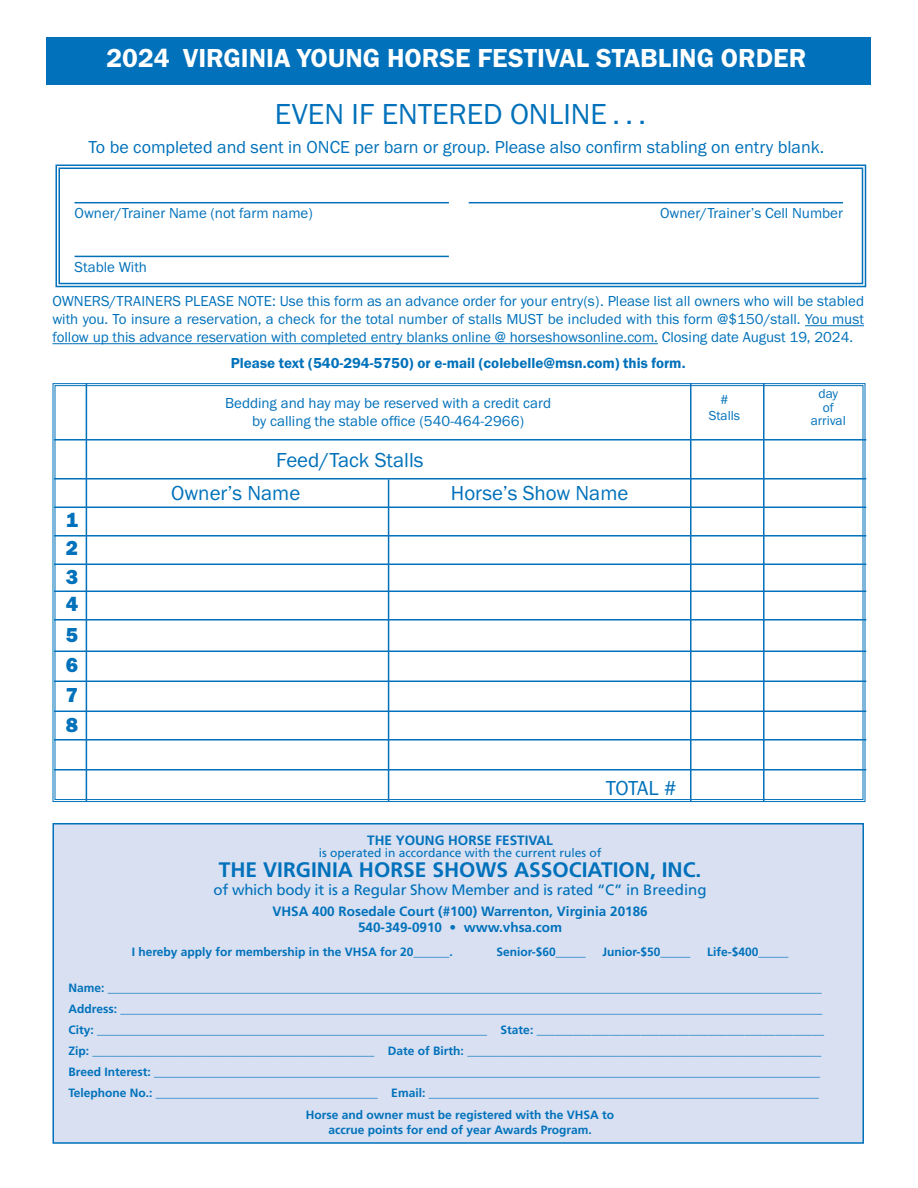
<style>
.page{position:relative;width:918px;height:1188px;background:#fff}
.page>*{position:absolute;margin:0;border:0;box-sizing:border-box;transform-origin:0 0}
.t1{font:30px "Franklin Gothic URW Boo";color:#0071ba}
.t2{font:27px "Franklin Gothic URW Dem";color:#fff}
.t3{font:21px "Franklin Gothic URW Boo";color:#0071ba}
.t4{font:700 21px "Frutiger";color:#0071ba}
.t5{font:21px "Franklin Gothic URW Hea";color:#0071ba}
.t6{font:18px "Franklin Gothic URW Boo";color:#0071ba}
.t7{font:15px/18px "Franklin Gothic URW Boo";color:#0071ba;text-align:justify}
.t8{font:15px "Franklin Gothic URW Dem";color:#0071ba}
.t9{font:15px "Frutiger";letter-spacing:-.015em;color:#0071ba}
.t10{font:700 13.5px "Frutiger";color:#0071ba}
.t11{font:13.5px "Franklin Gothic URW Boo";color:#0071ba}
.t12{font:700 12px "Frutiger";color:#0071ba}
.t13{font:12px "Frutiger";color:#0071ba}
</style>
<div class="page">
<div style="left:52px;top:823px;width:812px;height:321px;background:#d8e0f2;border:2px solid #0071ba"></div>
<div style="left:46px;top:37px;width:826px;height:47px;background:#0071ba"></div>
<svg style="left:55px;top:164px;width:812px;height:124px"></svg>
<div style="left:59px;top:168px;width:804px;height:116px;border:1px solid #0071ba"></div>
<svg style="left:52px;top:383px;width:814px;height:420px"></svg>
<hr style="left:805px;top:325px;width:59px;height:1px;background:#0071ba">
<hr style="left:52px;top:343px;width:606px;height:1px;background:#0071ba">
<hr style="left:75px;top:202px;width:374px;height:1px;background:#0071ba">
<hr style="left:75px;top:256px;width:374px;height:1px;background:#0071ba">
<hr style="left:469px;top:202px;width:374px;height:1px;background:#0071ba">
<hr style="left:86px;top:383px;width:1px;height:419px;background:#0071ba">
<hr style="left:690px;top:383px;width:2px;height:419px;background:#0071ba">
<hr style="left:763px;top:383px;width:2px;height:419px;background:#0071ba">
<hr style="left:54px;top:439px;width:812px;height:2px;background:#0071ba">
<hr style="left:54px;top:478px;width:812px;height:2px;background:#0071ba">
<hr style="left:54px;top:507px;width:812px;height:1px;background:#0071ba">
<hr style="left:388px;top:480px;width:1px;height:322px;background:#0071ba">
<hr style="left:54px;top:564px;width:812px;height:1px;background:#0071ba">
<hr style="left:54px;top:535px;width:812px;height:2px;background:#0071ba">
<hr style="left:54px;top:591px;width:812px;height:1px;background:#0071ba">
<hr style="left:54px;top:619px;width:812px;height:2px;background:#0071ba">
<hr style="left:54px;top:651px;width:812px;height:1px;background:#0071ba">
<hr style="left:54px;top:681px;width:812px;height:1px;background:#0071ba">
<hr style="left:54px;top:711px;width:812px;height:1px;background:#0071ba">
<hr style="left:54px;top:739px;width:812px;height:2px;background:#0071ba">
<hr style="left:54px;top:769px;width:812px;height:2px;background:#0071ba">
<p class="t2" style="left:106px;top:41px;width:702px">2024 VIRGINIA YOUNG HORSE FESTIVAL STABLING ORDER</p>
<p class="t1" style="left:275px;top:95px;width:373px">EVEN IF ENTERED ONLINE . . .</p>
<p class="t6" style="left:88px;top:136px;width:738px">To be completed and sent in ONCE per barn or group. Please also confirm stabling on entry blank.</p>
<p class="t7" style="left:75px;top:204px;width:240px">Owner/Trainer Name (not farm name)</p>
<p class="t7" style="left:75px;top:257px;width:74px">Stable With</p>
<p class="t7" style="left:660px;top:204px;width:184px">Owner/Trainer’s Cell Number</p>
<p class="t7" style="left:52px;top:292px;width:813px">OWNERS/TRAINERS PLEASE NOTE: Use this form as an advance order for your entry(s). Please list all owners who will be stabled with you. To insure a reservation, a check for the total number of stalls MUST be included with this form @$150/stall. You must follow up this advance reservation with completed entry blanks online @ horseshowsonline.com. Closing date August 19, 2024.</p>
<p class="t8" style="left:231px;top:353px;width:456px">Please text (540-294-5750) or e-mail (colebelle@msn.com) this form.</p>
<p class="t5" style="left:66px;top:506px;width:14px">1</p>
<p class="t5" style="left:66px;top:534px;width:14px">2</p>
<p class="t5" style="left:66px;top:563px;width:14px">3</p>
<p class="t5" style="left:66px;top:590px;width:14px">4</p>
<p class="t5" style="left:66px;top:621px;width:14px">5</p>
<p class="t5" style="left:66px;top:651px;width:14px">6</p>
<p class="t5" style="left:66px;top:681px;width:14px">7</p>
<p class="t5" style="left:66px;top:711px;width:14px">8</p>
<p class="t7" style="left:225px;top:393px;width:327px;text-align:center">Bedding and hay may be reserved with a credit card by calling the stable office (540-464-2966)</p>
<p class="t3" style="left:276px;top:446px;width:149px">Feed/Tack Stalls</p>
<p class="t3" style="left:171px;top:479px;width:131px">Owner’s Name</p>
<p class="t3" style="left:451px;top:479px;width:179px">Horse’s Show Name</p>
<p class="t11" style="left:721px;top:391px;width:9px">#</p>
<p class="t11" style="left:709px;top:407px;width:33px">Stalls</p>
<p class="t11" style="left:819px;top:385px;width:21px">day</p>
<p class="t11" style="left:823px;top:399px;width:13px">of</p>
<p class="t11" style="left:811px;top:412px;width:37px">arrival</p>
<p class="t3" style="left:606px;top:775px;width:72px">TOTAL #</p>
<p class="t10" style="left:367px;top:832px;width:187px">THE YOUNG HORSE FESTIVAL</p>
<p class="t13" style="left:319px;top:846px;width:284px">is operated in accordance with the current rules of</p>
<p class="t4" style="left:219px;top:857px;width:484px">THE VIRGINIA HORSE SHOWS ASSOCIATION, INC.</p>
<p class="t9" style="left:214px;top:881px;width:495px">of which body it is a Regular Show Member and is rated “C” in Breeding</p>
<p class="t10" style="left:272px;top:903px;width:377px">VHSA 400 Rosedale Court (#100) Warrenton, Virginia 20186</p>
<p class="t10" style="left:358px;top:919px;width:206px">540-349-0910 • www.vhsa.com</p>
<p class="t12" style="left:132px;top:945px;width:323px">I hereby apply for membership in the VHSA for 20______.</p>
<p class="t12" style="left:496px;top:945px;width:91px">Senior-$60_____</p>
<p class="t12" style="left:602px;top:945px;width:90px">Junior-$50_____</p>
<p class="t12" style="left:707px;top:945px;width:83px">Life-$400_____</p>
<p class="t12" style="left:69px;top:981px;width:755px">Name: _______________________________________________________________________________________________________________________</p>
<p class="t12" style="left:69px;top:1002px;width:755px">Address: _____________________________________________________________________________________________________________________</p>
<p class="t12" style="left:69px;top:1023px;width:757px">City: _________________________________________________________________ State: _______________________________________________</p>
<p class="t12" style="left:69px;top:1044px;width:754px">Zip: _______________________________________________ Date of Birth: ___________________________________________________________</p>
<p class="t12" style="left:69px;top:1065px;width:753px">Breed Interest: _______________________________________________________________________________________________________________</p>
<p class="t12" style="left:69px;top:1086px;width:752px">Telephone No.: _____________________________________ Email: _________________________________________________________________</p>
<p class="t12" style="left:306px;top:1108px;width:310px">Horse and owner must be registered with the VHSA to</p>
<p class="t12" style="left:328px;top:1122px;width:265px">accrue points for end of year Awards Program.</p>
</div>
